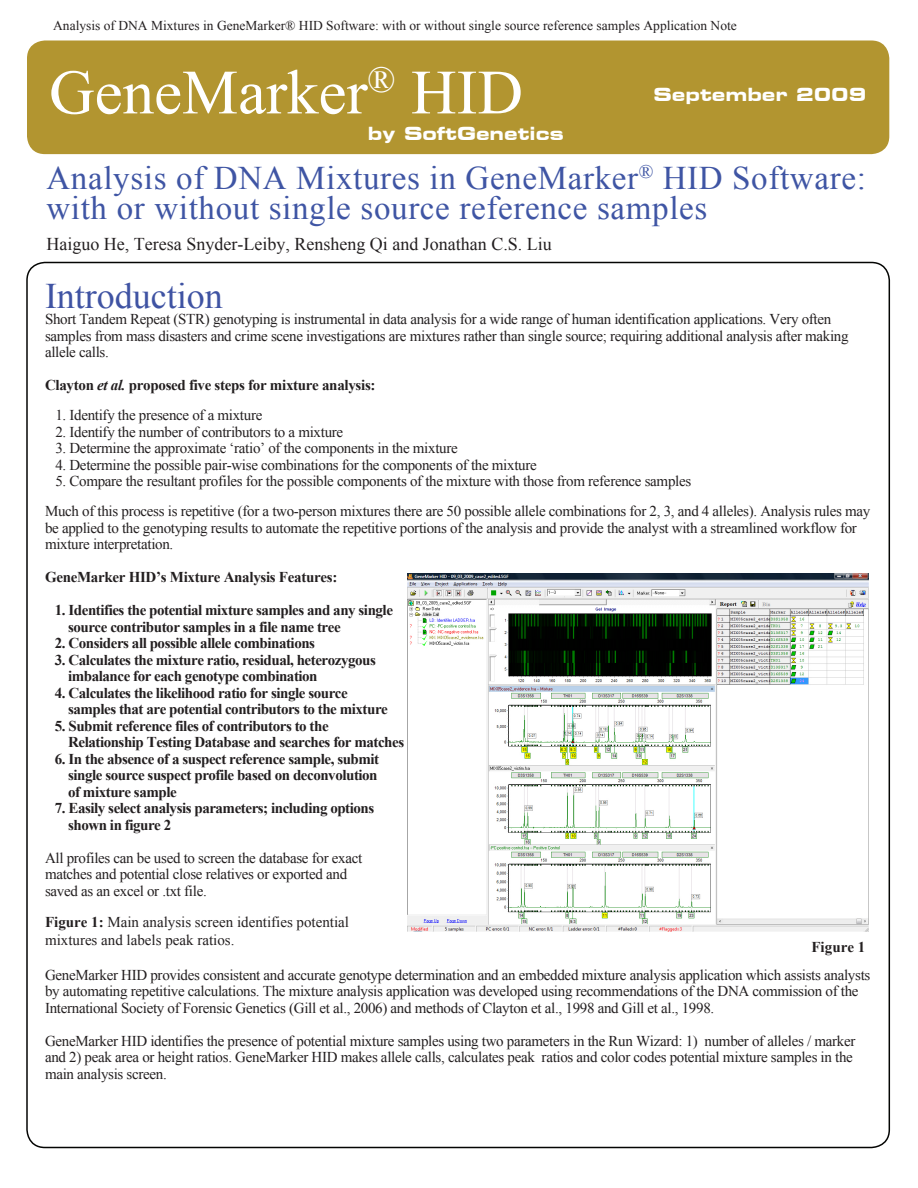
<style>
.page{position:relative;width:918px;height:1188px;background:#fff}
.page>*{position:absolute;margin:0;border:0;box-sizing:border-box;transform-origin:0 0}
.t1{font:63px "Times New Roman";color:#fff}
.t2{font:36px "Times New Roman";color:#3f53a3}
.t3{font:33px/30px "Times New Roman";letter-spacing:.02em;color:#3f55a4}
.t4{font:18px "Times New Roman";color:#231f20}
.t5{font:700 expanded 18px "Square 721 BT";color:#fff}
.t6{font:15px/16.5px "Times New Roman";letter-spacing:-.02em;color:#231f20}
.t7{font:700 15px "Times New Roman";letter-spacing:-.03em;color:#231f20}
.t8{font:15px "Times New Roman";color:#231f20}
.t9{font:13.5px "Times New Roman";color:#231f20}
.s1{font-style:italic}
.s2{font-weight:700}
</style>
<div class="page">
<div style="left:27px;top:40px;width:862px;height:114px;background:#b29530;border-radius:18px"></div>
<img style="left:407px;top:574px;width:461px;height:358px">
<p class="t9" style="left:53px;top:16px;width:685px">Analysis of DNA Mixtures in GeneMarker® HID Software: with or without single source reference samples Application Note</p>
<p class="t1" style="left:49px;top:50px;width:475px">GeneMarker<sup>®</sup> HID</p>
<p class="t5" style="left:368px;top:123px;width:197px">by SoftGenetics</p>
<p class="t5" style="left:653px;top:84px;width:215px">September 2009</p>
<p class="t3" style="left:46px;top:162px;width:821px">Analysis of DNA Mixtures in GeneMarker<sup>®</sup> HID Software: with or without single source reference samples</p>
<p class="t4" style="left:46px;top:232px;width:507px">Haiguo He, Teresa Snyder-Leiby, Rensheng Qi and Jonathan C.S. Liu</p>
<p class="t2" style="left:45px;top:271px;width:179px">Introduction</p>
<p class="t6" style="left:45px;top:311px;width:805px">Short Tandem Repeat (STR) genotyping is instrumental in data analysis for a wide range of human identification applications. Very often samples from mass disasters and crime scene investigations are mixtures rather than single source; requiring additional analysis after making allele calls.</p>
<p class="t7" style="left:45px;top:375px;width:332px">Clayton <span class="s1">et al.</span> proposed five steps for mixture analysis:</p>
<p class="t6" style="left:55px;top:407px;width:209px">1. Identify the presence of a mixture</p>
<p class="t6" style="left:55px;top:423px;width:289px">2. Identify the number of contributors to a mixture</p>
<p class="t6" style="left:55px;top:440px;width:404px">3. Determine the approximate ‘ratio’ of the components in the mixture</p>
<p class="t6" style="left:55px;top:456px;width:483px">4. Determine the possible pair-wise combinations for the components of the mixture</p>
<p class="t6" style="left:55px;top:473px;width:637px">5. Compare the resultant profiles for the possible components of the mixture with those from reference samples</p>
<p class="t6" style="left:45px;top:503px;width:827px">Much of this process is repetitive (for a two-person mixtures there are 50 possible allele combinations for 2, 3, and 4 alleles). Analysis rules may be applied to the genotyping results to automate the repetitive portions of the analysis and provide the analyst with a streamlined workflow for mixture interpretation.</p>
<p class="t7" style="left:45px;top:567px;width:294px">GeneMarker HID’s Mixture Analysis Features:</p>
<p class="t7" style="left:55px;top:600px;width:340px">1. Identifies the potential mixture samples and any single</p>
<p class="t7" style="left:68px;top:616px;width:274px">source contributor samples in a file name tree</p>
<p class="t7" style="left:55px;top:633px;width:262px">2. Considers all possible allele combinations</p>
<p class="t7" style="left:55px;top:649px;width:323px">3. Calculates the mixture ratio, residual, heterozy-gous</p>
<p class="t7" style="left:68px;top:666px;width:251px">imbalance for each genotype combination</p>
<p class="t7" style="left:55px;top:682px;width:294px">4. Calculates the likelihood ratio for single source</p>
<p class="t7" style="left:68px;top:699px;width:321px">samples that are potential contributors to the mixture</p>
<p class="t7" style="left:55px;top:715px;width:275px">5. Submit reference files of contributors to the</p>
<p class="t7" style="left:68px;top:732px;width:338px">Relationship Testing Database and searches for matches</p>
<p class="t7" style="left:55px;top:748px;width:326px">6. In the absence of a suspect reference sample, submit</p>
<p class="t7" style="left:68px;top:765px;width:311px">single source suspect profile based on deconvolution</p>
<p class="t7" style="left:68px;top:781px;width:110px">of mixture sample</p>
<p class="t7" style="left:55px;top:798px;width:321px">7. Easily select analysis parameters; including options</p>
<p class="t7" style="left:68px;top:814px;width:105px">shown in figure 2</p>
<p class="t6" style="left:45px;top:849px;width:319px">All profiles can be used to screen the database for exact</p>
<p class="t6" style="left:45px;top:866px;width:304px">matches and potential close relatives or exported and</p>
<p class="t6" style="left:45px;top:882px;width:163px">saved as an excel or .txt file.</p>
<p class="t8" style="left:45px;top:912px;width:306px"><span class="s2">Figure 1:</span> Main analysis screen identifies potential</p>
<p class="t8" style="left:45px;top:930px;width:191px">mixtures and labels peak ratios.</p>
<p class="t6" style="left:45px;top:966px;width:827px">GeneMarker HID provides consistent and accurate genotype determination and an embedded mixture analysis application which assists analysts by automating repetitive calculations. The mixture analysis application was developed using recommendations of the DNA commission of the<br>International Society of Forensic Genetics (Gill et al., 2006) and methods of Clayton et al., 1998 and Gill et al., 1998.</p>
<p class="t6" style="left:45px;top:1032px;width:812px">GeneMarker HID identifies the presence of potential mixture samples using two parameters in the Run Wizard: 1) number of alleles / marker and 2) peak area or height ratios. GeneMarker HID makes allele calls, calculates peak ratios and color codes potential mixture samples in the main analysis screen.</p>
<p class="t7" style="left:812px;top:937px;width:55px">Figure 1</p>
</div>
